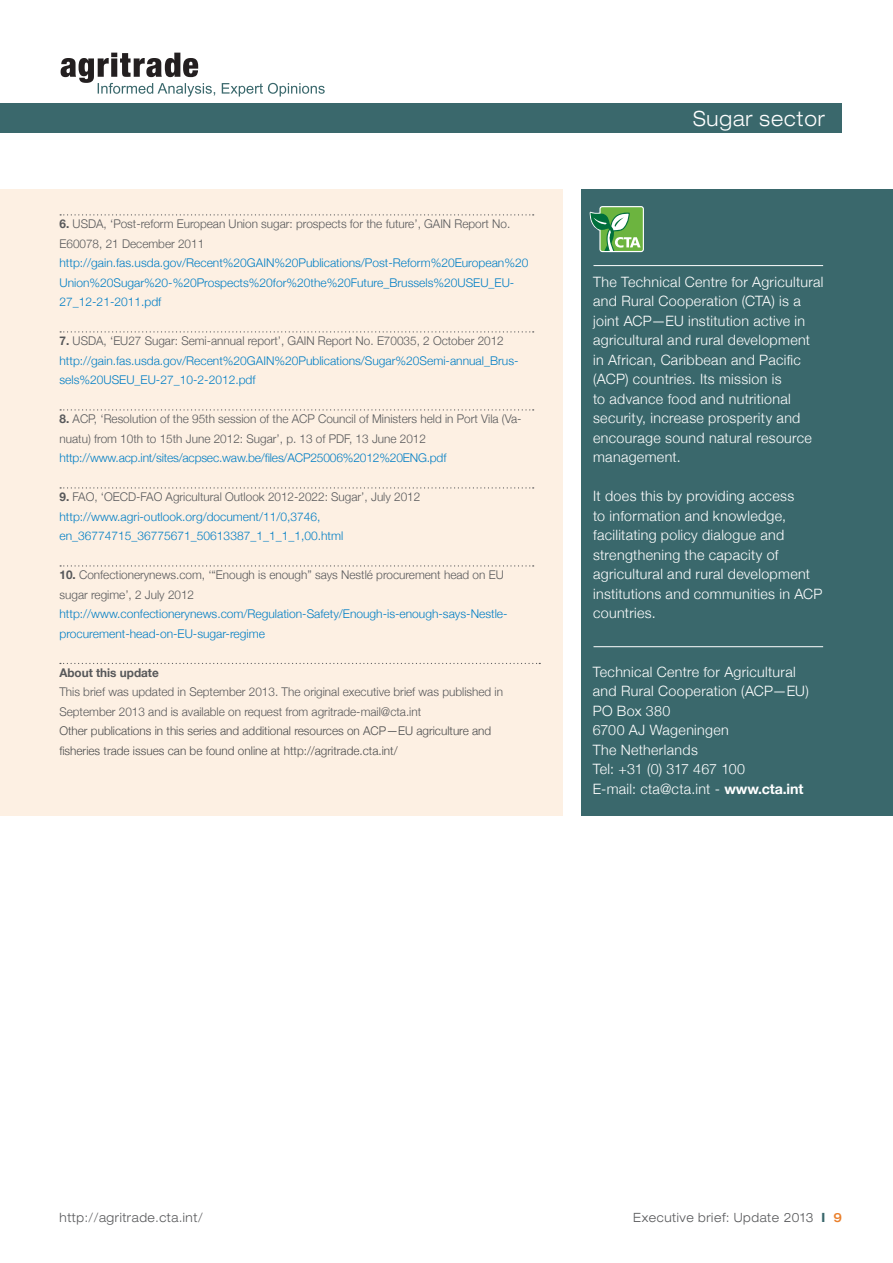
<style>
.page{position:relative;width:893px;height:1263px;background:#fff}
.page>*{position:absolute;margin:0;border:0;box-sizing:border-box;transform-origin:0 0}
.t1{font:300 expanded 21px "Helvetica Neue";letter-spacing:.05em;color:#fff;scale:.9 1}
.t2{font:300 14.25px/19.5px "Helvetica Neue";letter-spacing:.02em;color:#fff}
.t3{font:300 expanded 12.75px "Helvetica Neue";letter-spacing:.05em;color:#57585a;scale:.9 1}
.t4{font:300 12px/19.5px "Helvetica Neue";color:#007ec5}
.t5{font:300 12px/19.5px "Helvetica Neue";color:#57585a}
.t6{font:300 12px/19.5px "Helvetica Neue";color:#4b4c4d}
.t7{font:700 12px "Helvetica Neue";color:#57585a}
.s1{font-weight:700}
.s2{font-weight:700;color:#57585a}
.s3{color:#57585a}
.s4{font-weight:700;color:#3a686c}
.s5{font-weight:500;color:#ea802c}
</style>
<div class="page">
<div style="left:0;top:103px;width:842px;height:30px;background:#3a686c"></div>
<svg style="left:61px;top:53px;width:264px;height:44px"></svg>
<div style="left:0;top:189px;width:563px;height:626px;background:#fdf0e3"></div>
<svg style="left:60px;top:214px;width:474px;height:1px"></svg>
<svg style="left:60px;top:331px;width:474px;height:1px"></svg>
<svg style="left:60px;top:409px;width:474px;height:1px"></svg>
<svg style="left:60px;top:487px;width:474px;height:1px"></svg>
<svg style="left:60px;top:565px;width:474px;height:1px"></svg>
<svg style="left:60px;top:663px;width:480px;height:1px"></svg>
<div style="left:582px;top:189px;width:311px;height:626px;background:#3a686c"></div>
<hr style="left:593px;top:646px;width:230px;height:1px;background:#fff">
<hr style="left:593px;top:265px;width:230px;height:1px;background:#fff">
<svg style="left:590px;top:206px;width:54px;height:46px;background:#77b071"></svg>
<p class="t5" style="left:60px;top:214px;width:452px"><span class="s1">6.</span> USDA, ‘Post-reform European Union sugar: prospects for the future’, GAIN Report No.<br>E60078, 21 December 2011</p>
<p class="t4" style="left:60px;top:253px;width:470px">http://gain.fas.usda.gov/Recent%20GAIN%20Publications/Post-Reform%20European%20<br>Union%20Sugar%20-%20Prospects%20for%20the%20Future_Brussels%20USEU_EU-<br>27_12-21-2011.pdf</p>
<p class="t4" style="left:60px;top:331px;width:460px"><span class="s2">7.</span> <span class="s3">USDA, ‘EU27 Sugar: Semi-annual report’, GAIN Report No. E70035, 2 October 2012 </span>http://gain.fas.usda.gov/Recent%20GAIN%20Publications/Sugar%20Semi-annual_Brus&shy;sels%20USEU_EU-27_10-2-2012.pdf</p>
<p class="t5" style="left:60px;top:409px;width:464px"><span class="s1">8.</span> ACP, ‘Resolution of the 95th session of the ACP Council of Ministers held in Port Vila (Va&shy;nuatu) from 10th to 15th June 2012: Sugar’, p. 13 of PDF, 13 June 2012</p>
<p class="t4" style="left:60px;top:448px;width:388px">http://www.acp.int/sites/acpsec.waw.be/files/ACP25006%2012%20ENG.pdf</p>
<p class="t4" style="left:60px;top:487px;width:362px"><span class="s2">9.</span> <span class="s3">FAO, ‘OECD-FAO Agricultural Outlook 2012-2022: Sugar’, July 2012 </span>http://www.agri-outlook.org/document/11/0,3746, en_36774715_36775671_50613387_1_1_1_1,00.html</p>
<p class="t5" style="left:60px;top:565px;width:446px"><span class="s1">10.</span> Confectionerynews.com, ‘“Enough is enough” says Nestlé procurement head on EU sugar regime’, 2 July 2012</p>
<p class="t4" style="left:60px;top:604px;width:450px">http://www.confectionerynews.com/Regulation-Safety/Enough-is-enough-says-Nestle&shy;procurement-head-on-EU-sugar-regime</p>
<p class="t7" style="left:59px;top:662px;width:101px">About this update</p>
<p class="t5" style="left:59px;top:682px;width:445px">This brief was updated in September 2013. The original executive brief was published in<br>September 2013 and is available on request from agritrade-mail@cta.int</p>
<p class="t6" style="left:59px;top:721px;width:433px">Other publications in this series and additional resources on ACP—EU agriculture and fisheries trade issues can be found online at http://agritrade.cta.int/</p>
<h1 class="t1" style="left:693px;top:106px;width:148px">Sugar sector</h1>
<p class="t2" style="left:593px;top:271px;width:232px">The Technical Centre for Agricultural and Rural Cooperation (CTA) is a joint ACP—EU institution active in agricultural and rural development in African, Caribbean and Pacific (ACP) countries. Its mission is<br>to advance food and nutritional security, increase prosperity and encourage sound natural resource management.</p>
<p class="t2" style="left:593px;top:486px;width:231px">It does this by providing access<br>to information and knowledge, facilitating policy dialogue and strengthening the capacity of agricultural and rural development institutions and communities in ACP countries.</p>
<p class="t2" style="left:593px;top:661px;width:217px">Technical Centre for Agricultural and Rural Cooperation (ACP—EU)<br>PO Box 380<br>6700 AJ Wageningen<br>The Netherlands<br>Tel: +31 (0) 317 467 100<br>E-mail: cta@cta.int - <span class="s1">www.cta.int</span></p>
<p class="t3" style="left:60px;top:1210px;width:161px">http://agritrade.cta.int/</p>
<p class="t3" style="left:633px;top:1210px;width:233px">Executive brief: Update 2013 <span class="s4">I</span> <span class="s5">9</span></p>
</div>
